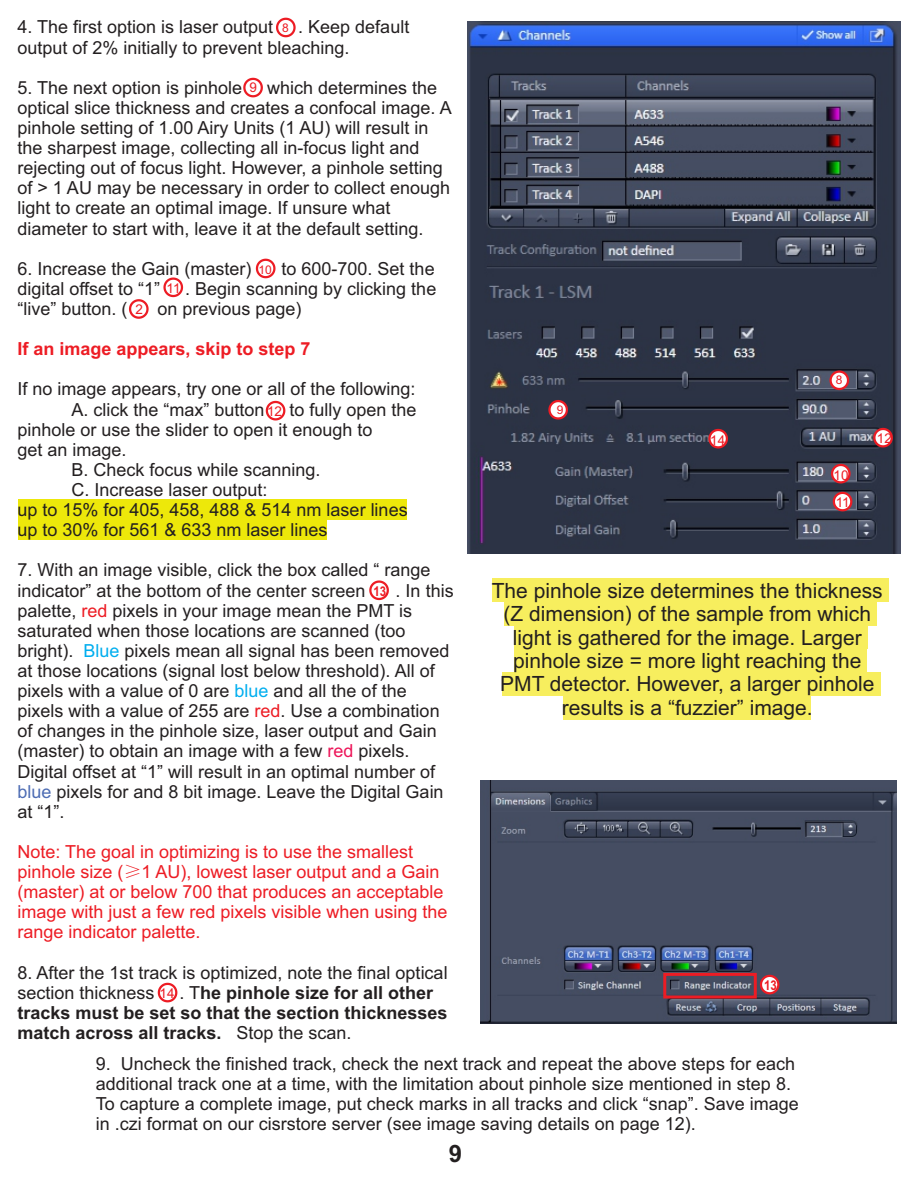
<style>
.page{position:relative;width:918px;height:1188px;background:#fff}
.page>*{position:absolute;margin:0;border:0;box-sizing:border-box;transform-origin:0 0}
.t1{font:700 24px "Arial";color:#231f20}
.t2{font:21px/23.4px "Arial";color:#231f20;text-align:center}
.t3{font:18px/20.1px "Arial";color:#231f20}
.t4{font:18px/20.1px "Arial";color:#ed1c24}
.t5{font:700 18px/20.1px "Arial";color:#231f20}
.t6{font:700 18px "Arial";color:#ed1c24}
.t7{font:13.5px/27.8px "Arial";color:#ed1c24}
.t8{font:700 13.5px "Arial";color:#ed1c24;scale:.85 1}
.t9{font:12px "Arial";color:#ed1c24}
.s1{color:#ed1c24}
.s2{color:#00aeef}
.s3{color:#ed1458}
.s4{color:#4e6db4}
.s5{font-family:"Sim Sun"}
.s6{font-weight:400}
</style>
<div class="page">
<div style="left:19px;top:500px;width:388px;height:20px;background:#ede80a"></div>
<div style="left:19px;top:520px;width:308px;height:20px;background:#ede80a"></div>
<svg style="left:243px;top:78px;width:20px;height:19px"></svg>
<svg style="left:276px;top:18px;width:20px;height:19px"></svg>
<svg style="left:256px;top:259px;width:20px;height:19px"></svg>
<svg style="left:163px;top:278px;width:20px;height:19px"></svg>
<svg style="left:129px;top:299px;width:20px;height:20px"></svg>
<svg style="left:266px;top:401px;width:19px;height:20px"></svg>
<svg style="left:369px;top:580px;width:20px;height:20px"></svg>
<img style="left:481px;top:780px;width:416px;height:243px">
<div style="left:663px;top:973px;width:94px;height:26px;border:3px solid #ed1c24"></div>
<svg style="left:760px;top:975px;width:20px;height:19px"></svg>
<img style="left:467px;top:22px;width:433px;height:532px">
<svg style="left:829px;top:370px;width:20px;height:20px"></svg>
<svg style="left:548px;top:400px;width:20px;height:20px"></svg>
<svg style="left:831px;top:464px;width:20px;height:20px"></svg>
<svg style="left:833px;top:492px;width:19px;height:19px"></svg>
<svg style="left:873px;top:428px;width:20px;height:20px"></svg>
<svg style="left:708px;top:429px;width:20px;height:20px"></svg>
<svg style="left:158px;top:983px;width:19px;height:19px"></svg>
<div style="left:492px;top:579px;width:397px;height:23px;background:#f7ee5e"></div>
<div style="left:505px;top:602px;width:372px;height:24px;background:#f7ee5e"></div>
<div style="left:514px;top:626px;width:354px;height:23px;background:#f7ee5e"></div>
<div style="left:514px;top:649px;width:353px;height:23px;background:#f7ee5e"></div>
<div style="left:502px;top:672px;width:378px;height:24px;background:#f7ee5e"></div>
<div style="left:563px;top:696px;width:248px;height:23px;background:#f7ee5e"></div>
<p class="t3" style="left:17px;top:19px;width:257px">4. The first option is laser output</p>
<p class="t3" style="left:17px;top:19px;width:393px;text-indent:281px">. Keep default output of 2% initially to prevent bleaching.</p>
<p class="t3" style="left:17px;top:79px;width:226px">5. The next option is pinhole</p>
<p class="t9" style="left:282px;top:23px;width:8px">8</p>
<p class="t3" style="left:17px;top:79px;width:436px;text-indent:250px">which determines the optical slice thickness and creates a confocal image. A pinhole setting of 1.00 Airy Units (1 AU) will result in the sharpest image, collecting all in-focus light and rejecting out of focus light. However, a pinhole setting of &gt; 1 AU may be necessary in order to collect enough light to create an optimal image. If unsure what diameter to start with, leave it at the default setting.</p>
<p class="t3" style="left:17px;top:260px;width:236px">6. Increase the Gain (master)</p>
<p class="t3" style="left:282px;top:260px;width:155px">to 600-700. Set the</p>
<p class="t3" style="left:17px;top:280px;width:144px">digital offset to “1”</p>
<p class="t3" style="left:185px;top:280px;width:253px">. Begin scanning by clicking the</p>
<p class="t3" style="left:17px;top:300px;width:112px">“live” button. (</p>
<p class="t3" style="left:158px;top:300px;width:146px">on previous page)</p>
<p class="t6" style="left:17px;top:342px;width:295px">If an image appears, skip to step 7</p>
<p class="t3" style="left:71px;top:381px;width:346px;text-indent:-54px">If no image appears, try one or all of the following:<br>A. click the “max” button</p>
<p class="t7" style="left:250px;top:75px;width:9px">9</p>
<p class="t9" style="left:258px;top:265px;width:15px">10</p>
<p class="t7" style="left:166px;top:276px;width:16px">11</p>
<p class="t7" style="left:135px;top:296px;width:9px">2</p>
<p class="t3" style="left:290px;top:401px;width:129px">to fully open the</p>
<p class="t3" style="left:17px;top:421px;width:357px">pinhole or use the slider to open it enough to</p>
<p class="t3" style="left:17px;top:441px;width:111px">get an image.</p>
<p class="t3" style="left:71px;top:461px;width:251px">B. Check focus while scanning.</p>
<p class="t3" style="left:71px;top:481px;width:198px">C. Increase laser output:</p>
<p class="t3" style="left:17px;top:501px;width:392px">up to 15% for 405, 458, 488 &amp; 514 nm laser lines</p>
<p class="t3" style="left:17px;top:521px;width:312px">up to 30% for 561 &amp; 633 nm laser lines</p>
<p class="t3" style="left:17px;top:562px;width:415px">7. With an image visible, click the box called “ range indicator” at the bottom of the center screen</p>
<p class="t7" style="left:267px;top:398px;width:17px">12</p>
<p class="t3" style="left:17px;top:582px;width:438px;text-indent:378px">. In this palette, <span class="s1">red</span> pixels in your image mean the PMT is saturated when those locations are scanned (too bright). <span class="s2">Blue</span> pixels mean all signal has been removed at those locations (signal lost below threshold). All of pixels with a value of 0 are <span class="s2">blue</span> and all the of the pixels with a value of 255 are <span class="s1">red</span>. Use a combination of changes in the pinhole size, laser output and Gain (master) to obtain an image with a few <span class="s3">red</span> pixels.<br>Digital offset at “1” will result in an optimal number of <span class="s4">blue</span> pixels for and 8 bit image. Leave the Digital Gain at “1”.</p>
<p class="t4" style="left:17px;top:843px;width:432px">Note: The goal in optimizing is to use the smallest pinhole size (<span class="s5">≥</span>1 AU), lowest laser output and a Gain (master) at or below 700 that produces an acceptable image with just a few red pixels visible when using the range indicator palette.</p>
<p class="t3" style="left:17px;top:964px;width:432px">8. After the 1st track is optimized, note the final optical section thickness</p>
<p class="t8" style="left:373px;top:586px;width:17px">13</p>
<p class="t5" style="left:17px;top:984px;width:432px;text-indent:162px"><span class="s6">. T</span>he pinhole size for all other tracks must be set so that the section thicknesses match across all tracks. <span class="s6">Stop the scan.</span></p>
<p class="t7" style="left:160px;top:980px;width:17px">14</p>
<p class="t9" style="left:557px;top:405px;width:8px">9</p>
<p class="t9" style="left:836px;top:376px;width:8px">8</p>
<p class="t7" style="left:710px;top:427px;width:17px">14</p>
<p class="t7" style="left:877px;top:425px;width:17px">12</p>
<p class="t7" style="left:834px;top:462px;width:18px">10<br>11</p>
<p class="t2" style="left:492px;top:580px;width:392px">The pinhole size determines the thickness (Z dimension) of the sample from which light is gathered for the image. Larger pinhole size = more light reaching the PMT detector. However, a larger pinhole results is a “fuzzier” image.</p>
<p class="t8" style="left:764px;top:980px;width:17px">13</p>
<p class="t3" style="left:96px;top:1055px;width:705px">9. Uncheck the finished track, check the next track and repeat the above steps for each additional track one at a time, with the limitation about pinhole size mentioned in step 8.<br>To capture a complete image, put check marks in all tracks and click “snap”. Save image in .czi format on our cisrstore server (see image saving details on page 12).</p>
<h1 class="t1" style="left:449px;top:1145px;width:15px">9</h1>
</div>
